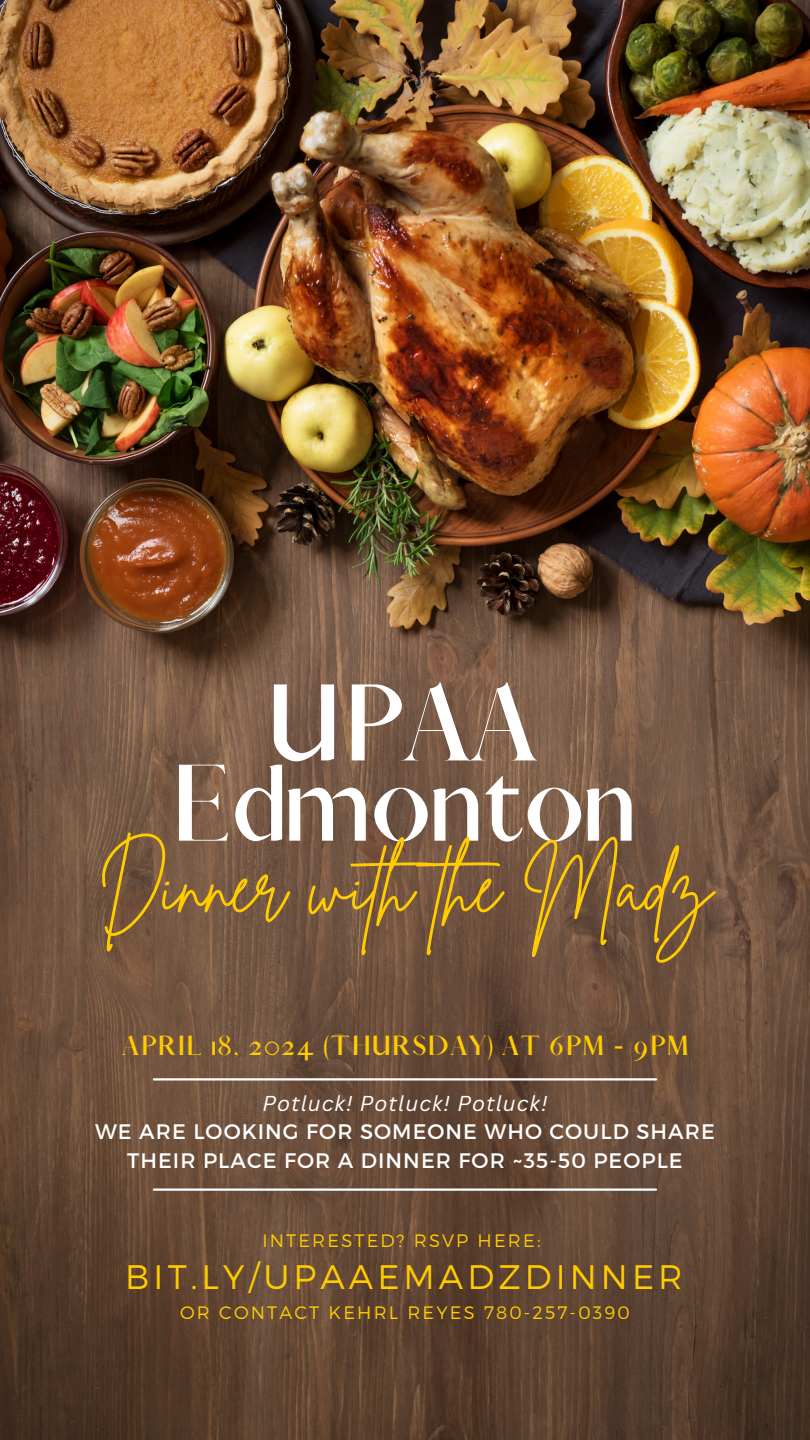
<style>
.page{position:relative;width:810px;height:1440px;background:#fff}
.page>*{position:absolute;margin:0;border:0;box-sizing:border-box;transform-origin:0 0}
.t1{font:700 98px/80.2px "Afrah";color:#fff;text-align:center}
.t2{font:75px "Brittany Signature";color:#fc0}
.t3{font:300 34px "Montserrat";letter-spacing:.12em;color:#fc0}
.t4{font:700 25px "Afrah";letter-spacing:.05em;color:#fc0}
.t5{font:21px/29.2px "Montserrat";letter-spacing:.05em;color:#fff;text-align:center}
.t6{font:italic 21px "Canva Sans";letter-spacing:.05em;color:#fff}
.t7{font:300 18px "Montserrat";letter-spacing:.12em;color:#fc0}
</style>
<div class="page">
<img style="left:0;top:0;width:810px;height:1440px">
<hr style="left:154px;top:1078px;width:502px;height:3px;background:#fff">
<hr style="left:154px;top:1188px;width:502px;height:3px;background:#fff">
<h1 class="t1" style="left:171px;top:685px;width:467px">UPAA<br>Edmonton</h1>
<p class="t2" style="left:98px;top:837px;width:615px">Dinner with the Madz</p>
<h2 class="t4" style="left:122px;top:1030px;width:567px">APRIL 18, 2024 (THURSDAY) AT 6PM - 9PM</h2>
<h5 class="t6" style="left:262px;top:1089px;width:287px">Potluck! Potluck! Potluck!</h5>
<h3 class="t5" style="left:95px;top:1116px;width:621px">WE ARE LOOKING FOR SOMEONE WHO COULD SHARE<br>THEIR PLACE FOR A DINNER FOR ~35-50 PEOPLE</h3>
<h4 class="t7" style="left:262px;top:1229px;width:280px">INTERESTED? RSVP HERE:</h4>
<p class="t3" style="left:125px;top:1255px;width:559px">BIT.LY/UPAAEMADZDINNER</p>
<p class="t7" style="left:180px;top:1301px;width:451px">OR CONTACT KEHRL REYES 780-257-0390</p>
</div>
